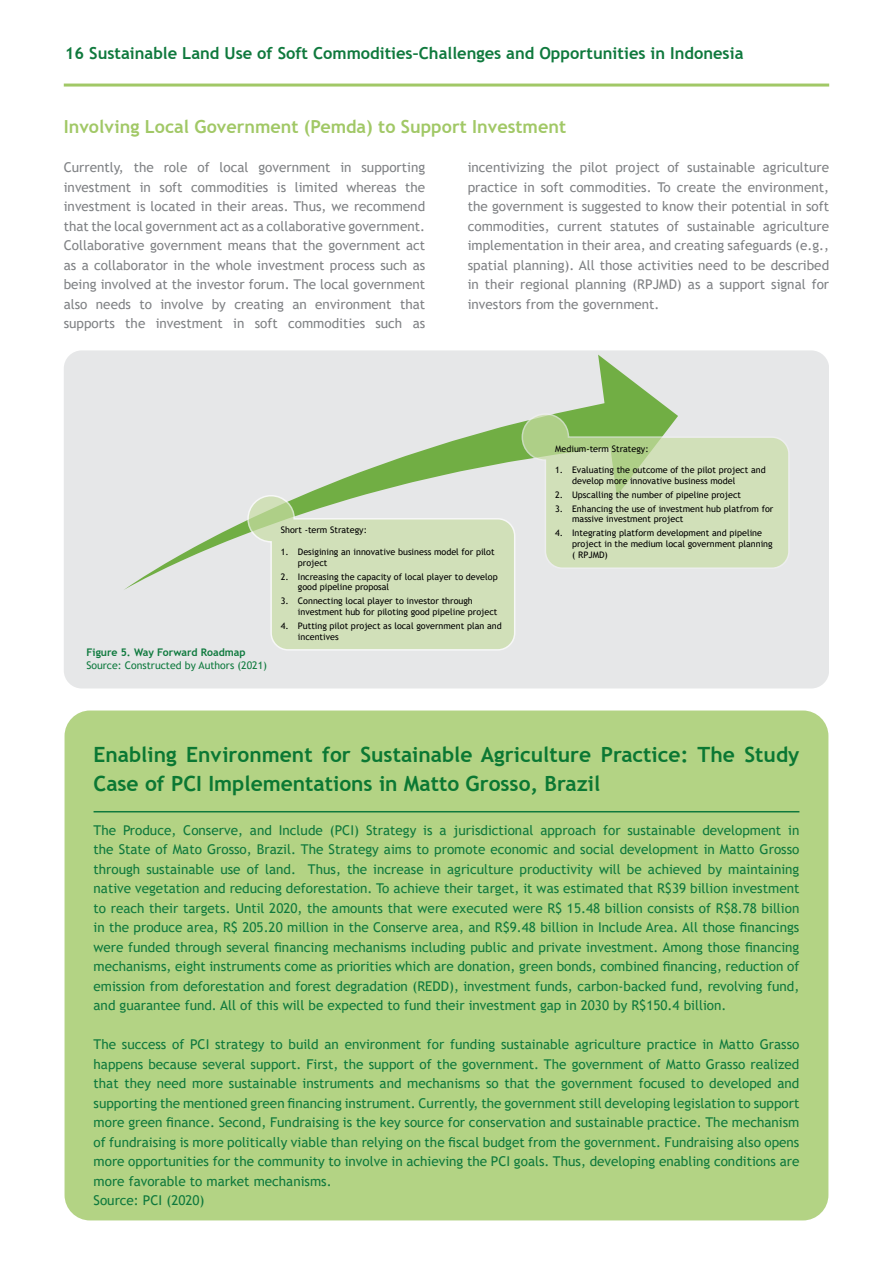
<style>
.page{position:relative;width:893px;height:1263px;background:#fff}
.page>*{position:absolute;margin:0;border:0;box-sizing:border-box;transform-origin:0 0}
.t1{font:700 21px/28.5px "Trebuchet MS";color:#0b7833}
.t2{font:700 18px "Trebuchet MS";color:#a1c866}
.t3{font:700 16.5px "Trebuchet MS";color:#0f793d}
.t4{font:13.5px/19.5px "Trebuchet MS";color:#0f793d;text-align:justify}
.t5{font:13.5px/19.5px "Trebuchet MS";color:#808285;text-align:justify}
.t6{font:10.5px "Trebuchet MS";color:#0f7a3e}
.t7{font:700 10.5px "Trebuchet MS";color:#0f7a3e}
.t8{font:9px/10.8px "Trebuchet MS";color:#000}
</style>
<div class="page">
<div style="left:65px;top:710px;width:763px;height:510px;background:#b3d384;border-radius:26px"></div>
<div style="left:64px;top:350px;width:765px;height:338px;background:#e6e7e8"></div>
<svg style="left:124px;top:401px;width:496px;height:189px;background:#d7dfd3"></svg>
<svg style="left:247px;top:495px;width:268px;height:156px;background:#d3e0c0"></svg>
<svg style="left:522px;top:355px;width:268px;height:214px;background:#cdddbc"></svg>
<hr style="left:94px;top:811px;width:705px;height:1px;background:#0f793d">
<hr style="left:64px;top:84px;width:765px;height:3px;background:#a1c866">
<p class="t3" style="left:65px;top:43px;width:680px">16 Sustainable Land Use of Soft Commodities–Challenges and Opportunities in Indonesia</p>
<h2 class="t2" style="left:64px;top:115px;width:504px">Involving Local Government (Pemda) to Support Investment</h2>
<p class="t5" style="left:64px;top:157px;width:363px">Currently, the role of local government in supporting investment in soft commodities is limited whereas the investment is located in their areas. Thus, we recommend that the local government act as a collaborative government.<br>Collaborative government means that the government act as a collaborator in the whole investment process such as being involved at the investor forum. The local government also needs to involve by creating an environment that supports the investment in soft commodities such as</p>
<p class="t5" style="left:468px;top:157px;width:363px">incentivizing the pilot project of sustainable agriculture practice in soft commodities. To create the environment, the government is suggested to know their potential in soft commodities, current statutes of sustainable agriculture implementation in their area, and creating safeguards (e.g., spatial planning). All those activities need to be described in their regional planning (RPJMD) as a support signal for investors from the government.</p>
<p class="t7" style="left:86px;top:646px;width:161px">Figure 5. Way Forward Roadmap</p>
<p class="t6" style="left:86px;top:659px;width:182px">Source: Constructed by Authors (2021)</p>
<p class="t8" style="left:281px;top:525px;width:88px">Short -term Strategy:</p>
<p class="t8" style="left:298px;top:546px;width:198px;text-indent:-17px">1. Desigining an innovative business model for pilot project</p>
<p class="t8" style="left:298px;top:571px;width:201px;text-indent:-17px">2. Increasing the capacity of local player to develop good pipeline proposal</p>
<p class="t8" style="left:298px;top:595px;width:201px;text-indent:-17px">3. Connecting local player to investor through investment hub for piloting good pipeline project</p>
<p class="t8" style="left:298px;top:620px;width:205px;text-indent:-17px">4. Putting pilot project as local government plan and incentives</p>
<p class="t8" style="left:555px;top:443px;width:95px">Medium-term Strategy:</p>
<p class="t8" style="left:572px;top:465px;width:195px;text-indent:-17px">1. Evaluating the outcome of the pilot project and develop more innovative business model</p>
<p class="t8" style="left:555px;top:489px;width:187px">2. Upscalling the number of pipeline project</p>
<p class="t8" style="left:572px;top:503px;width:203px;text-indent:-17px">3. Enhancing the use of investment hub platfrom for massive investment project</p>
<p class="t8" style="left:572px;top:528px;width:202px;text-indent:-17px">4. Integrating platform development and pipeline project in the medium local government planning ( RPJMD)</p>
<h1 class="t1" style="left:94px;top:741px;width:707px">Enabling Environment for Sustainable Agriculture Practice: The Study<br>Case of PCI Implementations in Matto Grosso, Brazil</h1>
<p class="t4" style="left:94px;top:820px;width:707px">The Produce, Conserve, and Include (PCI) Strategy is a jurisdictional approach for sustainable development in the State of Mato Grosso, Brazil. The Strategy aims to promote economic and social development in Matto Grosso through sustainable use of land. Thus, the increase in agriculture productivity will be achieved by maintaining native vegetation and reducing deforestation. To achieve their target, it was estimated that R$39 billion investment to reach their targets. Until 2020, the amounts that were executed were R$ 15.48 billion consists of R$8.78 billion in the produce area, R$ 205.20 million in the Conserve area, and R$9.48 billion in Include Area. All those financings were funded through several financing mechanisms including public and private investment. Among those financing mechanisms, eight instruments come as priorities which are donation, green bonds, combined financing, reduction of emission from deforestation and forest degradation (REDD), investment funds, carbon-backed fund, revolving fund, and guarantee fund. All of this will be expected to fund their investment gap in 2030 by R$150.4 billion.</p>
<p class="t4" style="left:94px;top:1035px;width:707px;text-align:left">The success of PCI strategy to build an environment for funding sustainable agriculture practice in Matto Grasso happens because several support. First, the support of the government. The government of Matto Grasso realized that they need more sustainable instruments and mechanisms so that the government focused to developed and supporting the mentioned green financing instrument. Currently, the government still developing legislation to support more green finance. Second, Fundraising is the key source for conservation and sustainable practice. The mechanism of fundraising is more politically viable than relying on the fiscal budget from the government. Fundraising also opens more opportunities for the community to involve in achieving the PCI goals. Thus, developing enabling conditions are more favorable to market mechanisms.<br>Source: PCI (2020)</p>
</div>
